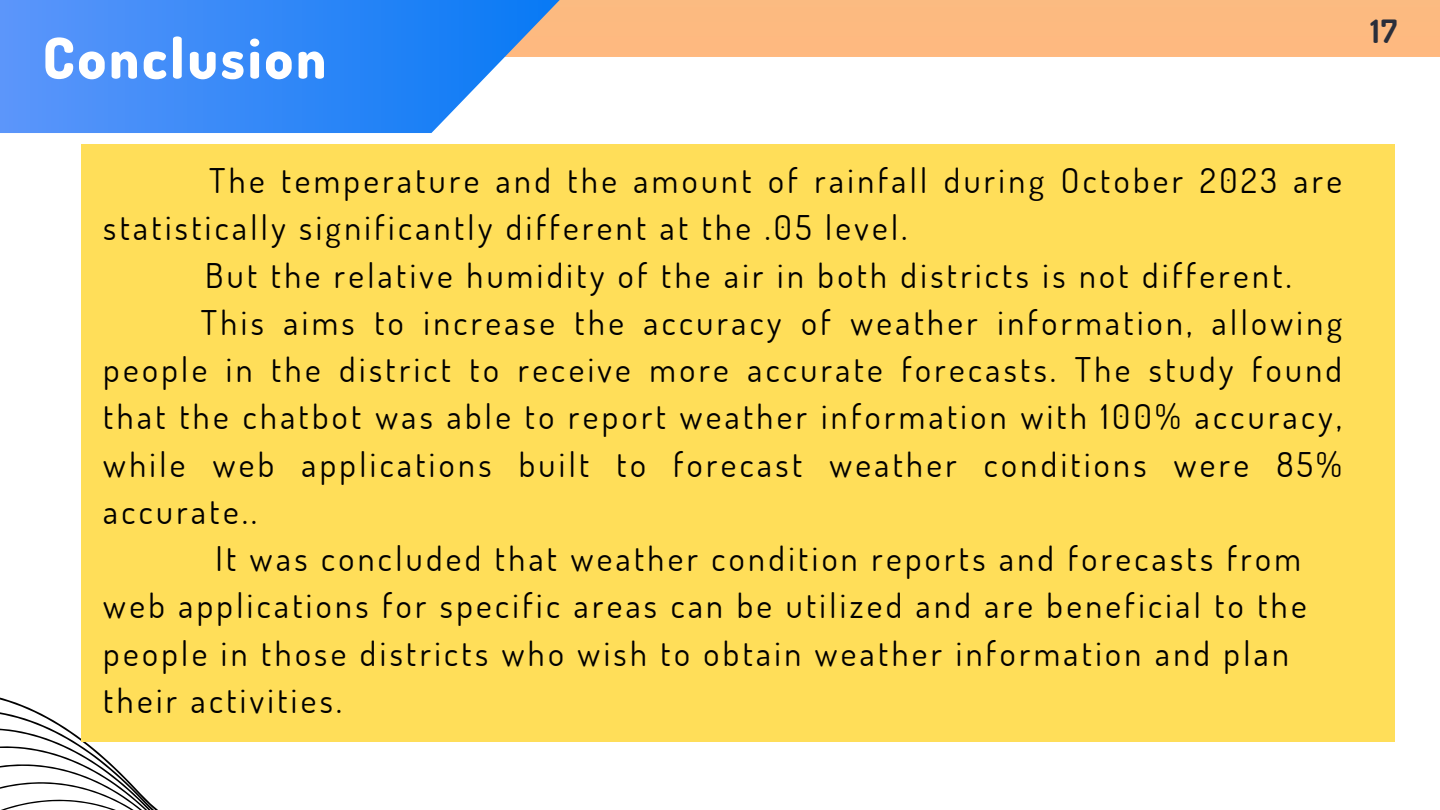
<style>
.page{position:relative;width:1440px;height:810px;background:#fff}
.page>*{position:absolute;margin:0;border:0;box-sizing:border-box;transform-origin:0 0}
.t1{font:800 56.6px "Dosis";letter-spacing:.05em;color:#fff}
.t2{font:34px/47.2px "Dosis";letter-spacing:.1em;color:#000}
.t3{font:700 32px "Dosis";color:#2a2e3a}
</style>
<div class="page">
<div style="left:82px;top:0;width:1358px;height:57px;background:#fdba80"></div>
<svg style="left:0;top:697px;width:158px;height:113px"></svg>
<div style="left:81px;top:144px;width:1314px;height:598px;background:#ffde59"></div>
<svg style="left:0;top:0;width:560px;height:133px;background:#4d95f5"></svg>
<p class="t1" style="left:43px;top:21px;width:285px">Conclusion</p>
<p class="t3" style="left:1370px;top:10px;width:28px">17</p>
<p class="t2" style="left:103px;top:156px;width:1240px;text-indent:106px">The temperature and the amount of rainfall during October 2023 are statistically significantly different at the .05 level.</p>
<p class="t2" style="left:205px;top:250px;width:1088px">But the relative humidity of the air in both districts is not different.</p>
<p class="t2" style="left:103px;top:298px;width:1240px;text-align:justify;text-indent:98px">This aims to increase the accuracy of weather information, allowing people in the district to receive more accurate forecasts. The study found that the chatbot was able to report weather information with 100% accuracy, while web applications built to forecast weather conditions were 85% accurate..</p>
<p class="t2" style="left:103px;top:534px;width:1205px;text-indent:112px">It was concluded that weather condition reports and forecasts from web applications for specific areas can be utilized and are beneficial to the people in those districts who wish to obtain weather information and plan their activities.</p>
</div>
